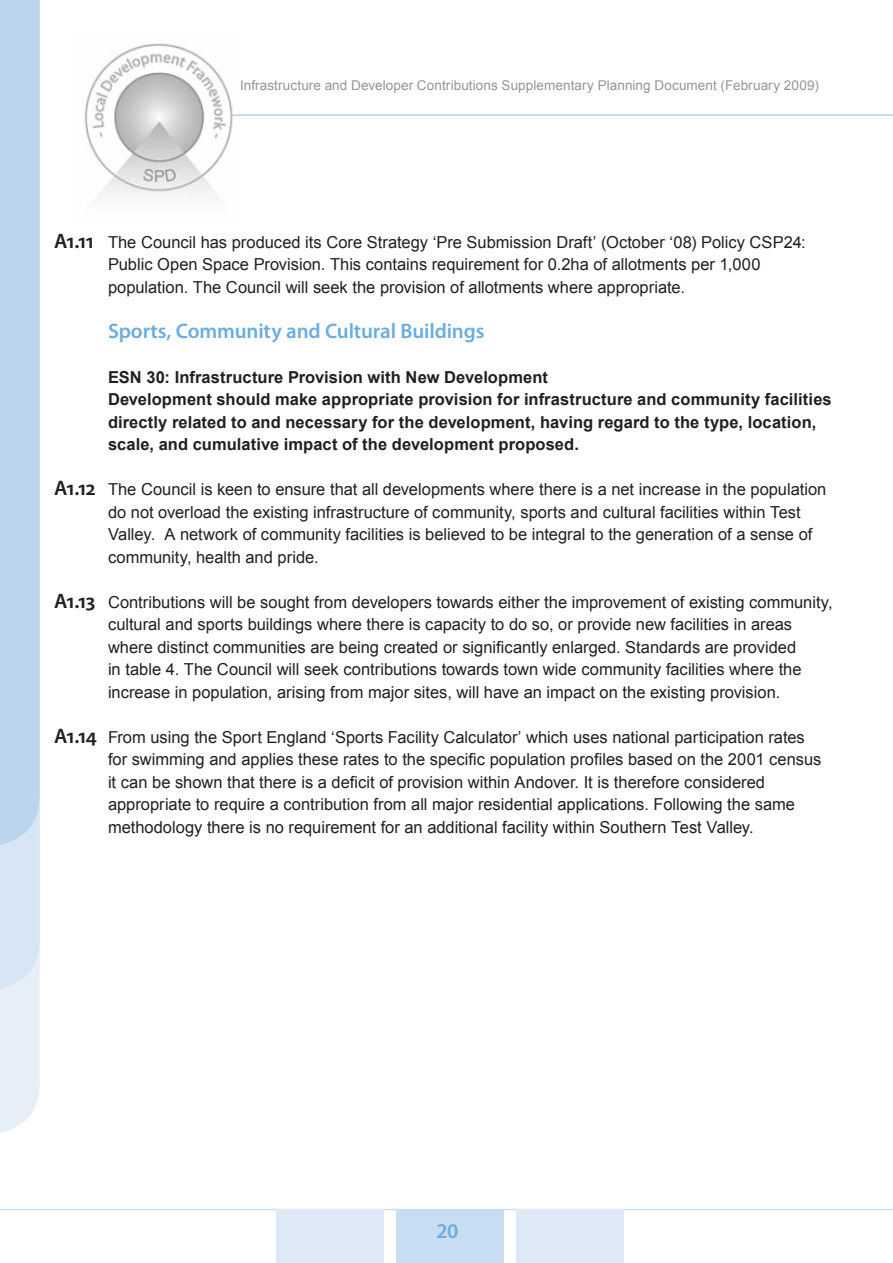
<style>
.page{position:relative;width:893px;height:1263px;background:#fff}
.page>*{position:absolute;margin:0;border:0;box-sizing:border-box;transform-origin:0 0}
.t1{font:600 21px "Myriad Pro";letter-spacing:-.005em;color:#6caddf}
.t2{font:16.5px/22.5px "Arial";color:#231f20}
.t3{font:700 16.5px/22.5px "Arial";letter-spacing:.005em;color:#231f20}
.t4{font:13.5px "Arial";letter-spacing:.005em;color:#939598}
.s1{font-family:"Myriad Pro";font-weight:600;font-size:21px}
</style>
<div class="page">
<img style="left:84px;top:43px;width:149px;height:156px">
<svg style="left:0;top:1209px;width:893px;height:2px"></svg>
<svg style="left:0;top:990px;width:40px;height:143px;background:#e8eff8"></svg>
<div style="left:396px;top:1209px;width:108px;height:54px;background:#c9ddf2"></div>
<svg style="left:0;top:0;width:40px;height:990px;background:#c0d7f0"></svg>
<hr style="left:232px;top:114px;width:661px;height:2px;background:#b4d0ed">
<div style="left:516px;top:1209px;width:108px;height:54px;background:#dee9f7"></div>
<div style="left:276px;top:1209px;width:108px;height:54px;background:#dee9f7"></div>
<p class="t4" style="left:240px;top:76px;width:580px">Infrastructure and Developer Contributions Supplementary Planning Document (February 2009)</p>
<p class="t2" style="left:108px;top:231px;width:699px;text-indent:-54px"><span class="s1">A1.11</span> The Council has produced its Core Strategy ‘Pre Submission Draft’ (October ‘08) Policy CSP24:<br>Public Open Space Provision. This contains requirement for 0.2ha of allotments per 1,000 population. The Council will seek the provision of allotments where appropriate.</p>
<p class="t1" style="left:108px;top:317px;width:378px">Sports, Community and Cultural Buildings</p>
<p class="t3" style="left:108px;top:366px;width:725px">ESN 30: Infrastructure Provision with New Development<br>Development should make appropriate provision for infrastructure and community facilities directly related to and necessary for the development, having regard to the type, location, scale, and cumulative impact of the development proposed.</p>
<p class="t2" style="left:108px;top:478px;width:720px;text-indent:-54px"><span class="s1">A1.12</span> The Council is keen to ensure that all developments where there is a net increase in the population do not overload the existing infrastructure of community, sports and cultural facilities within Test Valley. A network of community facilities is believed to be integral to the generation of a sense of community, health and pride.</p>
<p class="t2" style="left:108px;top:591px;width:726px;text-indent:-54px"><span class="s1">A1.13</span> Contributions will be sought from developers towards either the improvement of existing community, cultural and sports buildings where there is capacity to do so, or provide new facilities in areas where distinct communities are being created or significantly enlarged. Standards are provided<br>in table 4. The Council will seek contributions towards town wide community facilities where the increase in population, arising from major sites, will have an impact on the existing provision.</p>
<p class="t2" style="left:108px;top:726px;width:715px;text-indent:-54px"><span class="s1">A1.14</span> From using the Sport England ‘Sports Facility Calculator’ which uses national participation rates for swimming and applies these rates to the specific population profiles based on the 2001 census it can be shown that there is a deficit of provision within Andover. It is therefore considered appropriate to require a contribution from all major residential applications. Following the same methodology there is no requirement for an additional facility within Southern Test Valley.</p>
<p class="t1" style="left:437px;top:1217px;width:22px">20</p>
</div>
